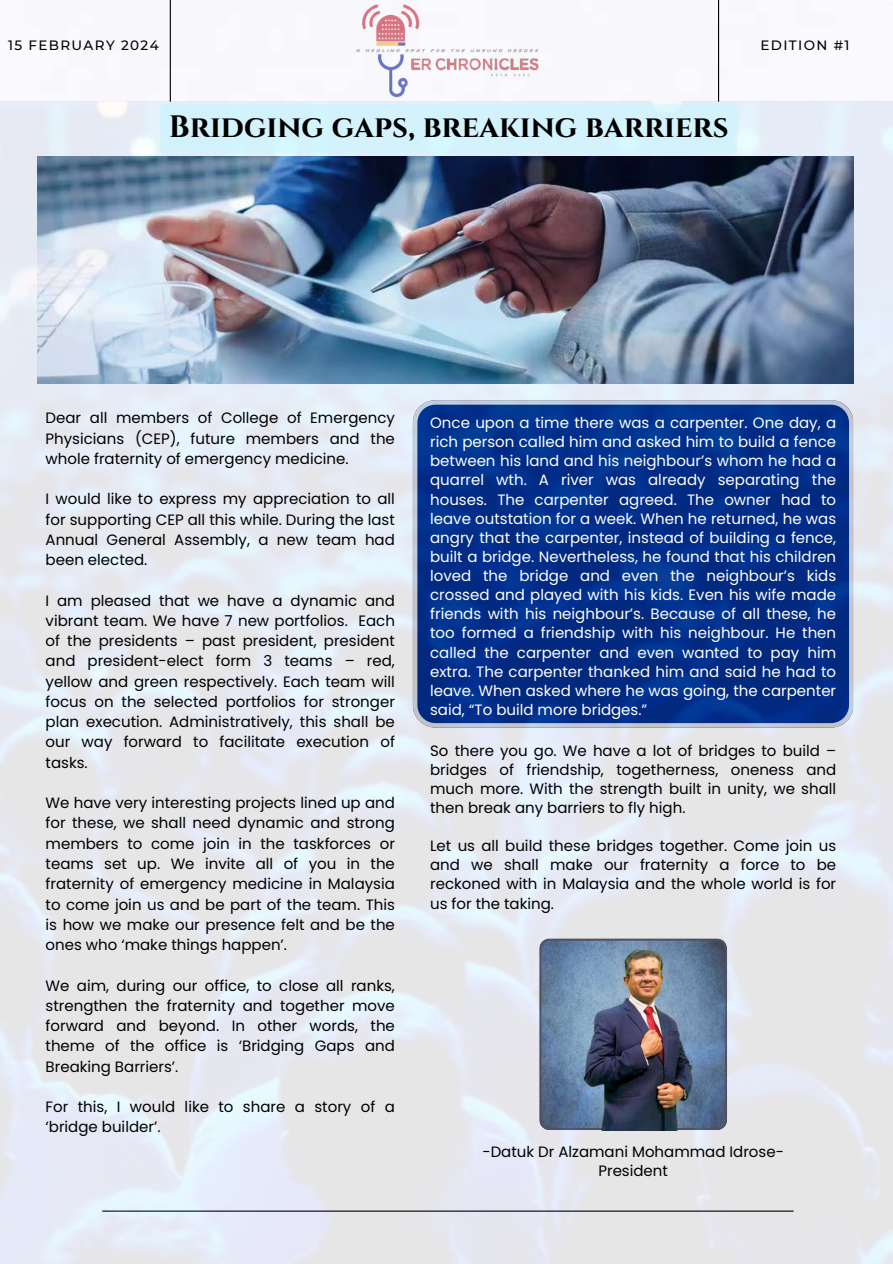
<style>
.page{position:relative;width:893px;height:1264px;background:#fff}
.page>*{position:absolute;margin:0;border:0;box-sizing:border-box;transform-origin:0 0}
.t1{font:700 30.9px "Cinzel";color:#000}
.t2{font:15px/20.2px "Poppins";color:#000;text-align:justify}
.t3{font:15px/19.2px "Poppins";color:#fff;text-align:justify}
.t4{font:500 13.5px "Montserrat";letter-spacing:.1em;color:#000}
</style>
<div class="page">
<img style="left:0;top:0;width:892px;height:1263px">
<svg style="left:539px;top:938px;width:25px;height:191px;background:#5e7694"></svg>
<img style="left:564px;top:932px;width:168px;height:198px">
<div style="left:160px;top:103px;width:577px;height:51px;background:#d3f2fb"></div>
<hr style="left:170px;top:0;width:1px;height:102px;background:#000">
<hr style="left:718px;top:0;width:1px;height:102px;background:#000">
<img style="left:341px;top:0;width:211px;height:156px">
<p class="t4" style="left:8px;top:37px;width:152px">15 FEBRUARY 2024</p>
<p class="t4" style="left:760px;top:37px;width:91px">EDITION #1</p>
<h1 class="t1" style="left:169px;top:107px;width:561px">Bridging gaps, breaking barriers</h1>
<p class="t2" style="left:46px;top:408px;width:351px">Dear all members of College of Emergency Physicians (CEP), future members and the whole fraternity of emergency medicine.</p>
<p class="t2" style="left:46px;top:489px;width:351px">I would like to express my appreciation to all for supporting CEP all this while. During the last Annual General Assembly, a new team had been elected.</p>
<p class="t2" style="left:46px;top:590px;width:351px">I am pleased that we have a dynamic and vibrant team. We have 7 new portfolios. Each of the presidents – past president, president and president-elect form 3 teams – red, yellow and green respectively. Each team will focus on the selected portfolios for stronger plan execution. Administratively, this shall be our way forward to facilitate execution of tasks.</p>
<p class="t2" style="left:46px;top:792px;width:351px">We have very interesting projects lined up and for these, we shall need dynamic and strong members to come join in the taskforces or teams set up. We invite all of you in the fraternity of emergency medicine in Malaysia to come join us and be part of the team. This is how we make our presence felt and be the ones who ‘make things happen’.</p>
<p class="t2" style="left:46px;top:975px;width:351px">We aim, during our office, to close all ranks, strengthen the fraternity and together move forward and beyond. In other words, the theme of the office is ‘Bridging Gaps and Breaking Barriers’.</p>
<p class="t2" style="left:46px;top:1096px;width:351px">For this, I would like to share a story of a ‘bridge builder’.</p>
<p class="t3" style="left:430px;top:413px;width:407px">Once upon a time there was a carpenter. One day, a rich person called him and asked him to build a fence between his land and his neighbour’s whom he had a quarrel wth. A river was already separating the houses. The carpenter agreed. The owner had to leave outstation for a week. When he returned, he was angry that the carpenter, instead of building a fence, built a bridge. Nevertheless, he found that his children loved the bridge and even the neighbour’s kids crossed and played with his kids. Even his wife made friends with his neighbour’s. Because of all these, he too formed a friendship with his neighbour. He then called the carpenter and even wanted to pay him extra. The carpenter thanked him and said he had to leave. When asked where he was going, the carpenter said, “To build more bridges.”</p>
<p class="t2" style="left:430px;top:740px;width:407px;line-height:19.2px">So there you go. We have a lot of bridges to build – bridges of friendship, togetherness, oneness and much more. With the strength built in unity, we shall then break any barriers to fly high.</p>
<p class="t2" style="left:430px;top:836px;width:407px;line-height:19.2px">Let us all build these bridges together. Come join us and we shall make our fraternity a force to be reckoned with in Malaysia and the whole world is for us for the taking.</p>
<p class="t2" style="left:482px;top:1142px;width:303px;line-height:19.2px;text-align:center">-Datuk Dr Alzamani Mohammad Idrose-<br>President</p>
</div>
